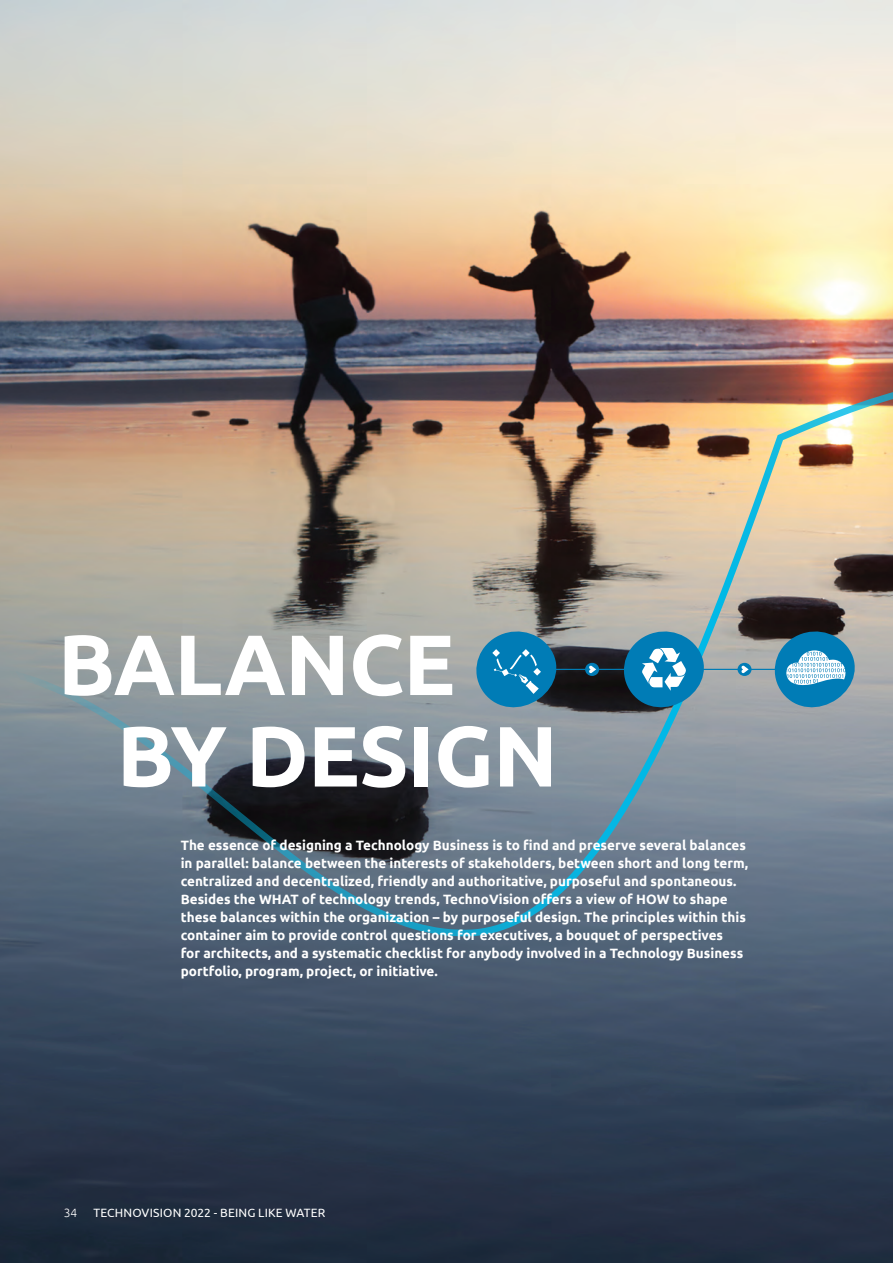
<style>
.page{position:relative;width:893px;height:1263px;background:#fff}
.page>*{position:absolute;margin:0;border:0;box-sizing:border-box;transform-origin:0 0}
.t1{font:700 85.5px/91.5px "Ubuntu";letter-spacing:-.01em;color:#fff}
.t2{font:700 13.5px/18px "Ubuntu";color:#fff}
.t3{font:12px "Ubuntu";letter-spacing:.015em;color:#fff}
.t4{font:300 12px "Ubuntu";color:#fff}
</style>
<div class="page">
<img style="left:0;top:0;width:893px;height:1263px">
<img style="left:0;top:373px;width:893px;height:564px">
<svg style="left:471px;top:626px;width:390px;height:85px;background:#56859b"></svg>
<h1 class="t1" style="left:117px;top:618px;width:443px;text-indent:-59px">BALANCE<br>BY DESIGN</h1>
<p class="t2" style="left:181px;top:835px;width:569px">The essence of designing a Technology Business is to find and preserve several balances in parallel: balance between the interests of stakeholders, between short and long term, centralized and decentralized, friendly and authoritative, purposeful and spontaneous.<br>Besides the WHAT of technology trends, TechnoVision offers a view of HOW to shape these balances within the organization – by purposeful design. The principles within this container aim to provide control questions for executives, a bouquet of perspectives<br>for architects, and a systematic checklist for anybody involved in a Technology Business portfolio, program, project, or initiative.</p>
<p class="t4" style="left:64px;top:1205px;width:15px">34</p>
<p class="t3" style="left:94px;top:1205px;width:233px">TECHNOVISION 2022 - BEING LIKE WATER</p>
</div>
